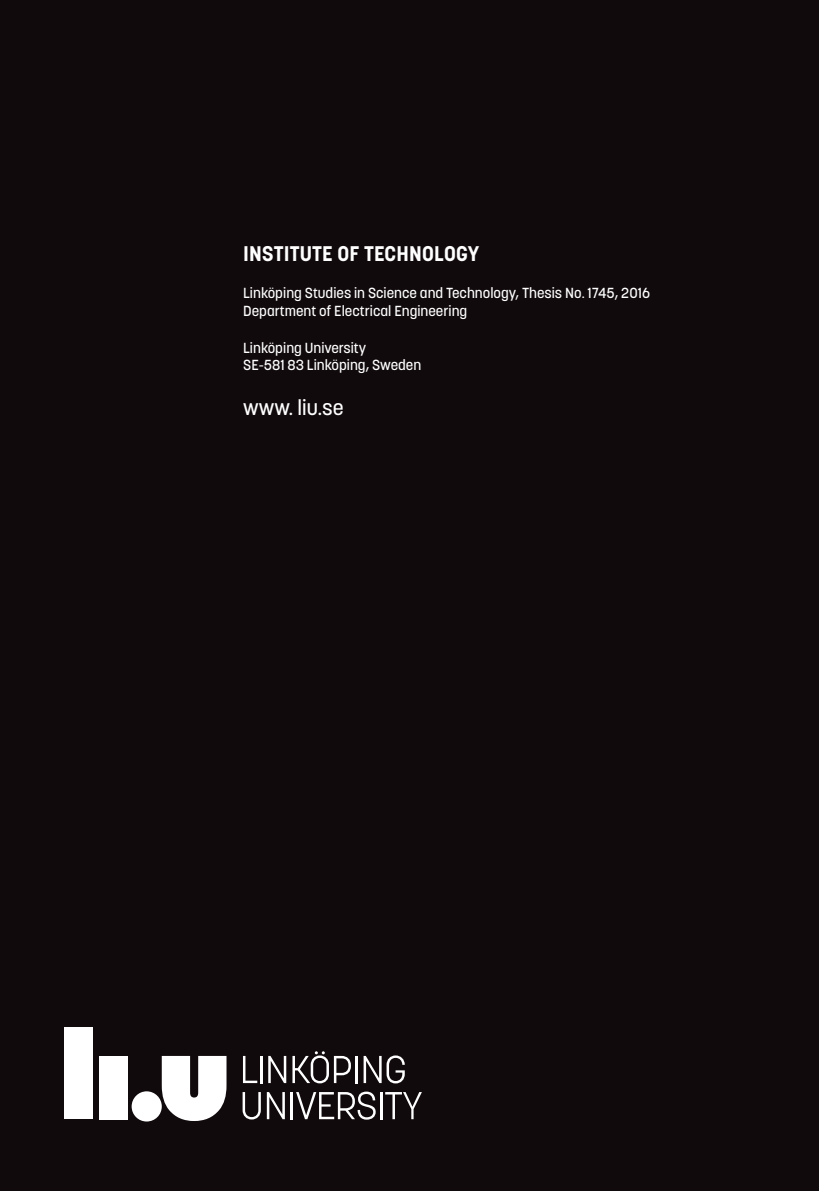
<style>
.page{position:relative;width:819px;height:1191px;background:#110a0c}
.page>*{position:absolute;margin:0;border:0;box-sizing:border-box;transform-origin:0 0}
.t1{font:700 21px "Korolev Li U";letter-spacing:.01em;color:#fff}
.t2{font:500 21px "Korolev Li U";color:#fff}
.t3{font:500 14.35px/17.5px "Korolev Li U";color:#fff}
</style>
<div class="page">
<div style="left:100px;top:1056px;width:28px;height:63px;background:#fff"></div>
<div style="left:64px;top:1027px;width:29px;height:92px;background:#fff"></div>
<div style="left:132px;top:1091px;width:30px;height:30px;background:#fff;border-radius:50%"></div>
<svg style="left:162px;top:1056px;width:64px;height:65px"></svg>
<svg style="left:268px;top:1056px;width:18px;height:27px"></svg>
<svg style="left:243px;top:1056px;width:14px;height:27px"></svg>
<hr style="left:260px;top:1056px;width:3px;height:27px;background:#fff">
<hr style="left:355px;top:1056px;width:3px;height:27px;background:#fff">
<svg style="left:363px;top:1055px;width:42px;height:28px"></svg>
<svg style="left:292px;top:1051px;width:59px;height:32px"></svg>
<svg style="left:267px;top:1092px;width:18px;height:27px"></svg>
<svg style="left:242px;top:1092px;width:19px;height:27px"></svg>
<hr style="left:291px;top:1092px;width:2px;height:27px;background:#fff">
<hr style="left:380px;top:1092px;width:3px;height:27px;background:#fff">
<svg style="left:296px;top:1091px;width:79px;height:28px"></svg>
<svg style="left:385px;top:1092px;width:37px;height:27px"></svg>
<h1 class="t1" style="left:243px;top:239px;width:237px">INSTITUTE OF TECHNOLOGY</h1>
<p class="t3" style="left:243px;top:284px;width:408px">Linköping Studies in Science and Technology, Thesis No. 1745, 2016<br>Department of Electrical Engineering</p>
<p class="t3" style="left:243px;top:339px;width:180px">Linköping University<br>SE-581 83 Linköping, Sweden</p>
<h1 class="t2" style="left:243px;top:393px;width:102px">www. liu.se</h1>
</div>
